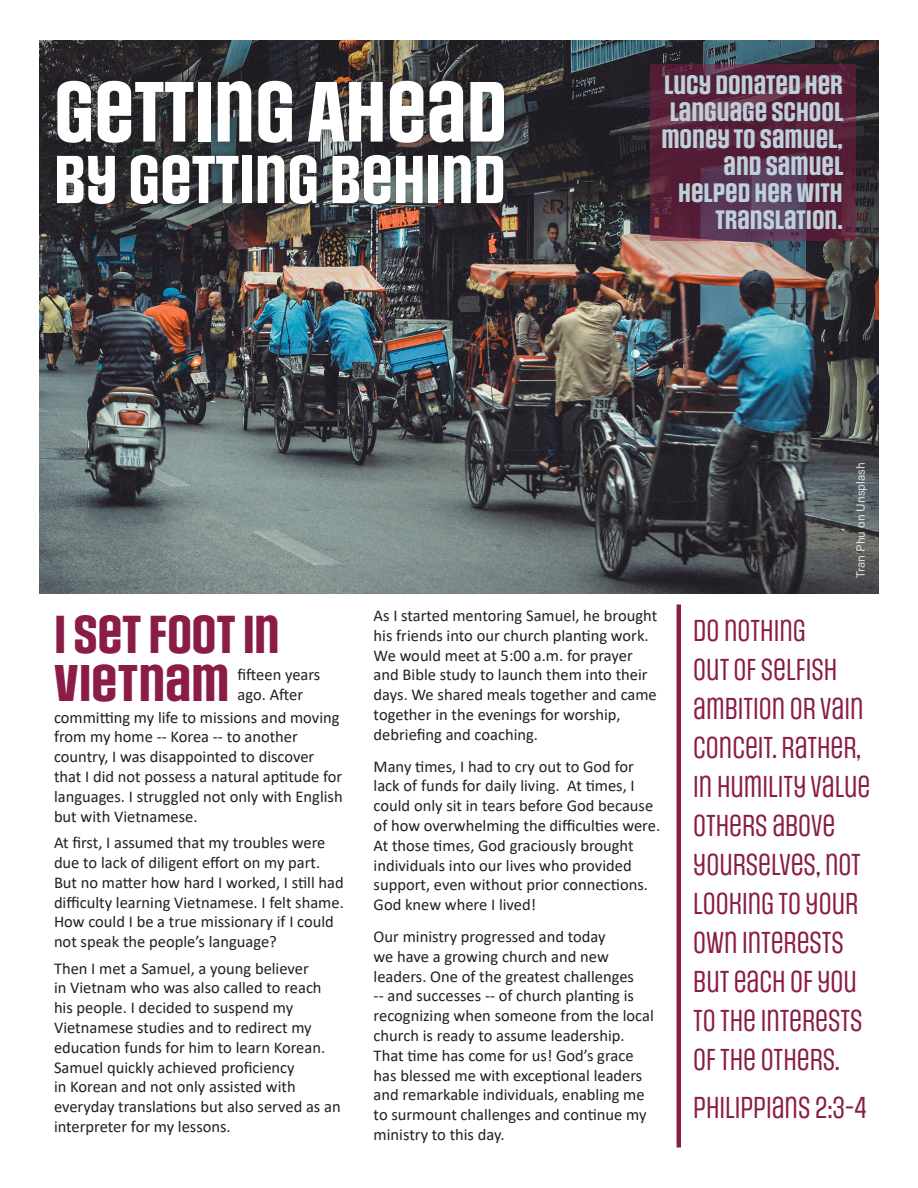
<style>
.page{position:relative;width:918px;height:1188px;background:#fff}
.page>*{position:absolute;margin:0;border:0;box-sizing:border-box;transform-origin:0 0}
.t1{font:700 72px "Social Gothic";color:#fff}
.t2{font:700 57px "Social Gothic";color:#fff}
.t3{font:700 45px "Social Gothic";letter-spacing:-.01em;color:#8a1c47}
.t4{font:700 43.5px "Social Gothic";color:#8a1c47;scale:1.09 1}
.subhead{font:25.5px/39px "Social Gothic";color:#8a1c47}
.subhead-2{font:700 22.5px/27px "Social Gothic";color:#bed1db;text-align:right}
.t5{font:16.5px/19.8px "Calibri";color:#231f20}
.t6{font:12px "Acumin Variable Concept";letter-spacing:-.005em;color:#fff}
</style>
<div class="page">
<img style="left:40px;top:40px;width:838px;height:554px">
<div style="left:48px;top:73px;width:464px;height:139px;background:#231f20;opacity:.75"></div>
<hr style="left:677px;top:604px;width:4px;height:544px;background:#8a1c47">
<svg style="left:650px;top:64px;width:206px;height:176px;background:#582841"></svg>
<p class="t1" style="left:54px;top:66px;width:455px">GETTING AHEAD</p>
<p class="t2" style="left:54px;top:143px;width:453px">BY GETTING BEHIND</p>
<p class="subhead-2" style="left:661px;top:73px;width:183px">LUCY DONATED HER<br>LANGUAGE SCHOOL<br>MONEY TO SAMUEL,<br>AND SAMUEL<br>HELPED HER WITH<br>TRANSLATION.</p>
<p class="t6" style="left:852px;top:578px;width:117px;rotate:-90deg">Tran Phu on Unsplash</p>
<p class="t3" style="left:54px;top:606px;width:227px">I SET FOOT IN</p>
<p class="t4" style="left:54px;top:655px;width:163px">VIETNAM</p>
<p class="t5" style="left:238px;top:665px;width:84px">fifteen years ago. After</p>
<p class="t5" style="left:54px;top:707px;width:290px">committing my life to missions and moving from my home -- Korea -- to another country, I was disappointed to discover that I did not possess a natural aptitude for languages. I struggled not only with English but with Vietnamese.</p>
<p class="t5" style="left:54px;top:832px;width:291px">At first, I assumed that my troubles were due to lack of diligent effort on my part.<br>But no matter how hard I worked, I still had difficulty learning Vietnamese. I felt shame.<br>How could I be a true missionary if I could not speak the people’s language?</p>
<p class="t5" style="left:54px;top:958px;width:288px">Then I met a Samuel, a young believer<br>in Vietnam who was also called to reach his people. I decided to suspend my Vietnamese studies and to redirect my education funds for him to learn Korean.<br>Samuel quickly achieved proficiency<br>in Korean and not only assisted with everyday translations but also served as an interpreter for my lessons.</p>
<p class="t5" style="left:374px;top:605px;width:285px">As I started mentoring Samuel, he brought his friends into our church planting work.<br>We would meet at 5:00 a.m. for prayer and Bible study to launch them into their days. We shared meals together and came together in the evenings for worship, debriefing and coaching.</p>
<p class="t5" style="left:374px;top:756px;width:288px">Many times, I had to cry out to God for lack of funds for daily living. At times, I could only sit in tears before God because of how overwhelming the difficulties were.<br>At those times, God graciously brought individuals into our lives who provided support, even without prior connections.<br>God knew where I lived!</p>
<p class="t5" style="left:374px;top:926px;width:282px">Our ministry progressed and today<br>we have a growing church and new leaders. One of the greatest challenges<br>-- and successes -- of church planting is recognizing when someone from the local church is ready to assume leadership.<br>That time has come for us! God’s grace has blessed me with exceptional leaders and remarkable individuals, enabling me to surmount challenges and continue my ministry to this day.</p>
<p class="subhead" style="left:693px;top:612px;width:179px">DO NOTHING<br>OUT OF SELFISH<br>AMBITION OR VAIN<br>CONCEIT. RATHER,<br>IN HUMILITY VALUE<br>OTHERS ABOVE<br>YOURSELVES, NOT<br>LOOKING TO YOUR<br>OWN INTERESTS<br>BUT EACH OF YOU<br>TO THE INTERESTS<br>OF THE OTHERS.</p>
<p class="subhead" style="left:693px;top:1089px;width:175px">PHILIPPIANS 2:3-4</p>
</div>
